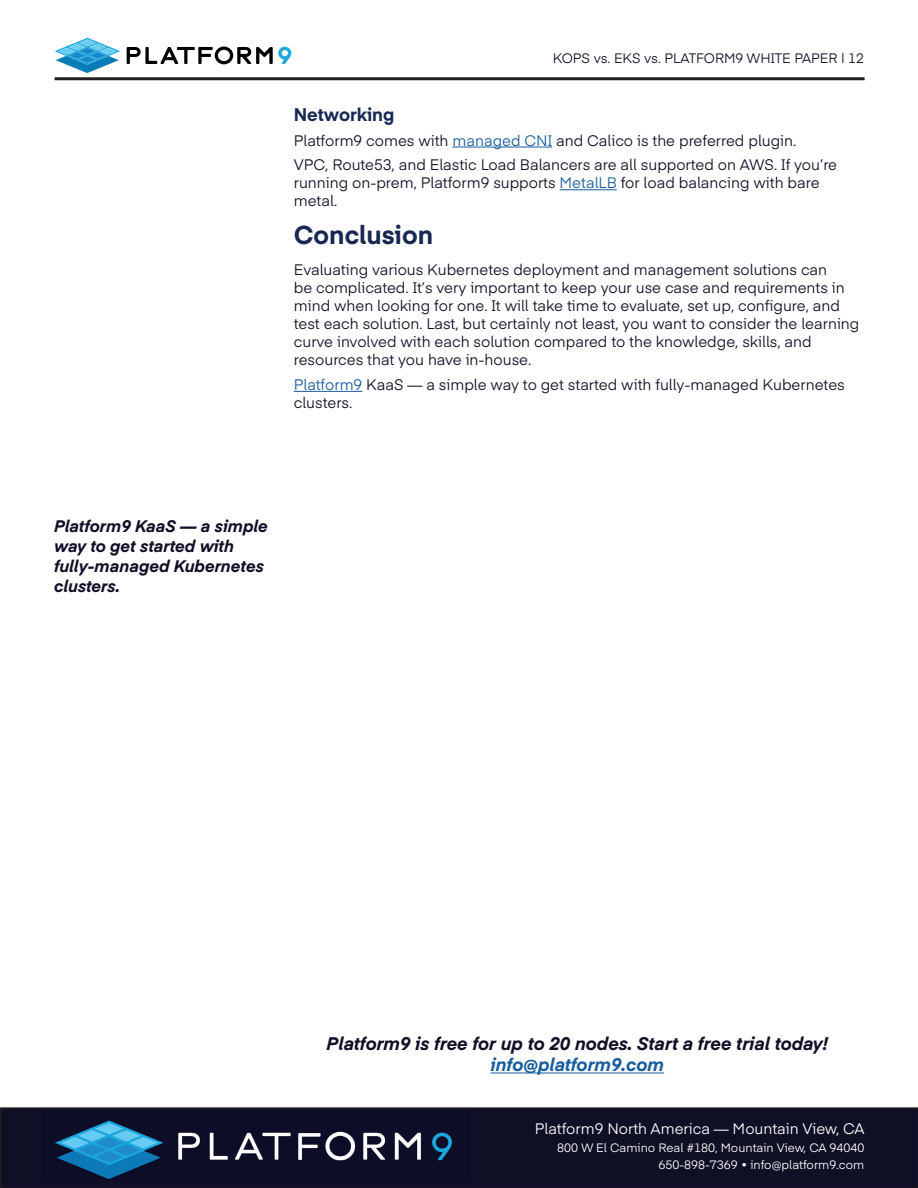
<style>
.page{position:relative;width:918px;height:1188px;background:#fff}
.page>*{position:absolute;margin:0;border:0;box-sizing:border-box;transform-origin:0 0}
.Heading_2{font:700 25.5px "Eina 04";color:#172953}
.quote{font:italic 700 18px/21.6px "Eina 04";color:#0f0f25;text-align:center}
.Heading_3{font:700 18px "Eina 04";color:#172953}
.quote-2{font:italic 700 16.5px/19.8px "Eina 04";color:#0f0f25}
.copy{font:15px/18px "Eina 04";color:#0f0f25}
.t1{font:15px "Eina 04";color:#fff}
.copy-2{font:13.5px "Eina 04";color:#0f0f25}
.t2{font:12px "Eina 04";color:#fff}
.s1{color:#175d9e}
</style>
<div class="page">
<div style="left:0;top:1107px;width:918px;height:81px;background:#0f0f25"></div>
<img style="left:42px;top:1111px;width:428px;height:71px">
<hr style="left:55px;top:77px;width:810px;height:3px;background:#231f20">
<svg style="left:127px;top:47px;width:164px;height:17px"></svg>
<svg style="left:55px;top:38px;width:65px;height:35px"></svg>
<hr style="left:452px;top:147px;width:100px;height:1px;background:#175d9e">
<hr style="left:560px;top:189px;width:57px;height:1px;background:#175d9e">
<hr style="left:294px;top:391px;width:68px;height:1px;background:#175d9e">
<hr style="left:491px;top:1073px;width:173px;height:1px;background:#175d9e">
<p class="copy-2" style="left:553px;top:48px;width:313px">KOPS vs. EKS vs. PLATFORM9 WHITE PAPER | 12</p>
<p class="Heading_3" style="left:294px;top:101px;width:102px">Networking</p>
<p class="copy" style="left:294px;top:130px;width:504px">Platform9 comes with <span class="s1">managed CNI</span> and Calico is the preferred plugin.</p>
<p class="copy" style="left:294px;top:155px;width:545px">VPC, Route53, and Elastic Load Balancers are all supported on AWS. If you’re running on-prem, Platform9 supports <span class="s1">MetalLB</span> for load balancing with bare metal.</p>
<p class="Heading_2" style="left:294px;top:216px;width:141px">Conclusion</p>
<p class="copy" style="left:294px;top:260px;width:567px">Evaluating various Kubernetes deployment and management solutions can<br>be complicated. It’s very important to keep your use case and requirements in mind when looking for one. It will take time to evaluate, set up, configure, and test each solution. Last, but certainly not least, you want to consider the learning curve involved with each solution compared to the knowledge, skills, and resources that you have in-house.</p>
<p class="copy" style="left:294px;top:374px;width:552px"><span class="s1">Platform9</span> KaaS — a simple way to get started with fully-managed Kubernetes clusters.</p>
<p class="quote-2" style="left:54px;top:515px;width:215px">Platform9 KaaS — a simple way to get started with fully-managed Kubernetes clusters.</p>
<p class="quote" style="left:327px;top:1031px;width:503px">Platform9 is free for up to 20 nodes. Start a free trial today! <span class="s1">info@platform9.com</span></p>
<p class="t1" style="left:535px;top:1118px;width:331px">Platform9 North America — Mountain View, CA</p>
<p class="t2" style="left:557px;top:1138px;width:309px">800 W El Camino Real #180, Mountain View, CA 94040</p>
<p class="t2" style="left:659px;top:1155px;width:207px">650-898-7369 • info@platform9.com</p>
</div>
